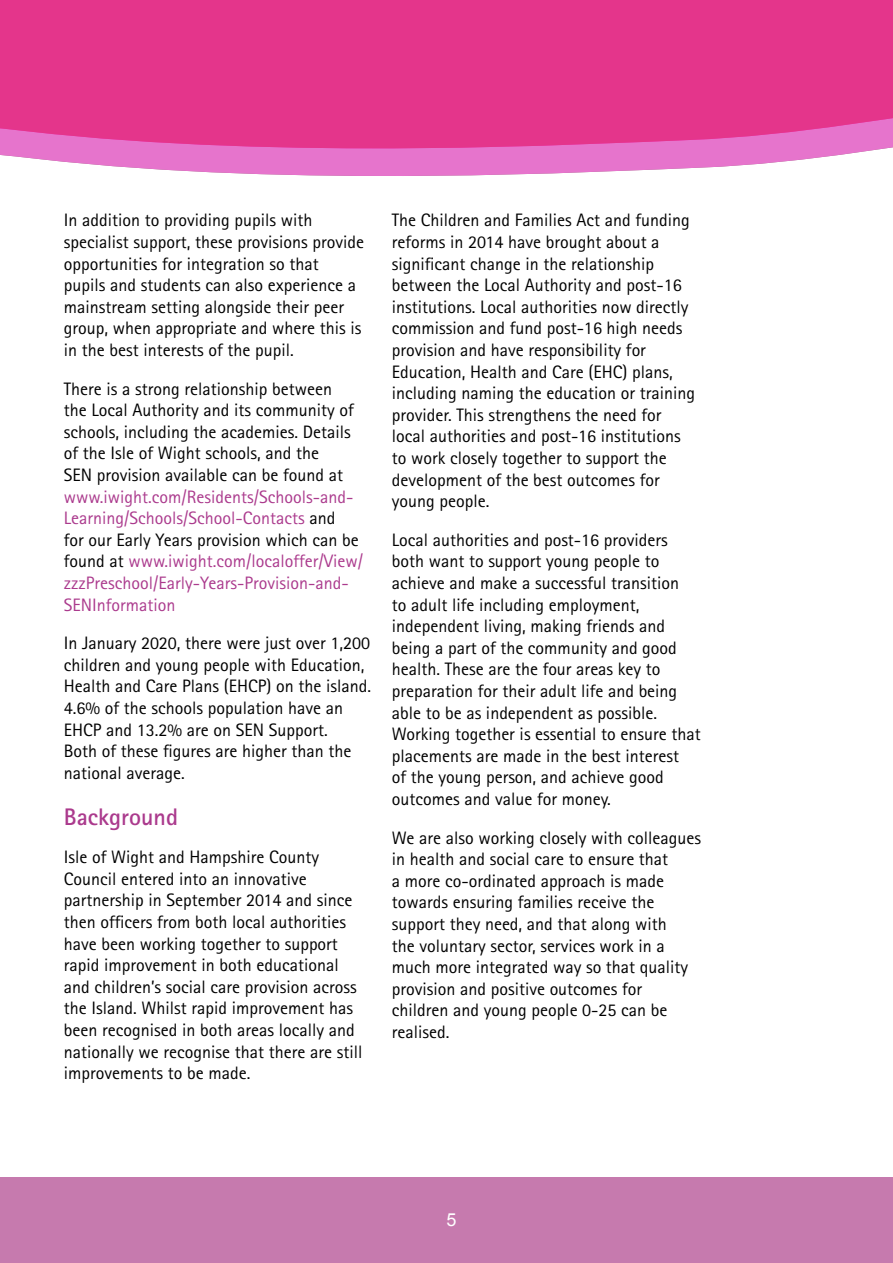
<style>
.page{position:relative;width:893px;height:1263px;background:#fff}
.page>*{position:absolute;margin:0;border:0;box-sizing:border-box;transform-origin:0 0}
.t1{font:700 24px "Rotis Sans Serif";color:#ab3a8d}
.t2{font:18px/21.6px "Rotis Sans Serif";color:#000}
.t3{font:18px/21.6px "Rotis Sans Serif";color:#ab3a8d}
.t4{font:18px "Arial";color:#fff}
.s1{color:#000}
</style>
<div class="page">
<svg style="left:57px;top:161px;width:731px;height:15px;fill:#e674cc"></svg>
<svg style="left:0;top:0;width:893px;height:161px;background:#e43d93"></svg>
<div style="left:0;top:1177px;width:893px;height:86px;background:#c67aae"></div>
<p class="t2" style="left:64px;top:209px;width:302px">In addition to providing pupils with specialist support, these provisions provide opportunities for integration so that pupils and students can also experience a mainstream setting alongside their peer group, when appropriate and where this is in the best interests of the pupil.</p>
<p class="t2" style="left:64px;top:378px;width:291px">There is a strong relationship between the Local Authority and its community of schools, including the academies. Details of the Isle of Wight schools, and the<br>SEN provision available can be found at</p>
<p class="t3" style="left:64px;top:486px;width:301px">www.iwight.com/Residents/Schools-and-Learning/Schools/School-Contacts <span class="s1">and<br>for our Early Years provision which can be found at</span> www.iwight.com/localoffer/View/ zzzPreschool/Early-Years-Provision-and-SENInformation</p>
<p class="t2" style="left:64px;top:632px;width:309px">In January 2020, there were just over 1,200 children and young people with Education, Health and Care Plans (EHCP) on the island.<br>4.6% of the schools population have an EHCP and 13.2% are on SEN Support.<br>Both of these figures are higher than the national average.</p>
<h1 class="t1" style="left:64px;top:801px;width:116px">Background</h1>
<p class="t2" style="left:64px;top:846px;width:300px">Isle of Wight and Hampshire County Council entered into an innovative partnership in September 2014 and since then officers from both local authorities have been working together to support rapid improvement in both educational and children’s social care provision across the Island. Whilst rapid improvement has been recognised in both areas locally and nationally we recognise that there are still improvements to be made.</p>
<p class="t2" style="left:392px;top:209px;width:305px">The Children and Families Act and funding reforms in 2014 have brought about a significant change in the relationship between the Local Authority and post-16 institutions. Local authorities now directly commission and fund post-16 high needs provision and have responsibility for Education, Health and Care (EHC) plans, including naming the education or training provider. This strengthens the need for local authorities and post-16 institutions to work closely together to support the development of the best outcomes for young people.</p>
<p class="t2" style="left:392px;top:529px;width:311px">Local authorities and post-16 providers both want to support young people to achieve and make a successful transition<br>to adult life including employment, independent living, making friends and being a part of the community and good health. These are the four areas key to preparation for their adult life and being able to be as independent as possible.<br>Working together is essential to ensure that placements are made in the best interest<br>of the young person, and achieve good outcomes and value for money.</p>
<p class="t2" style="left:392px;top:827px;width:311px">We are also working closely with colleagues in health and social care to ensure that<br>a more co-ordinated approach is made towards ensuring families receive the support they need, and that along with<br>the voluntary sector, services work in a much more integrated way so that quality provision and positive outcomes for children and young people 0-25 can be realised.</p>
<p class="t4" style="left:446px;top:1208px;width:12px">3</p>
<p class="t4" style="left:446px;top:1208px;width:12px">5</p>
</div>
